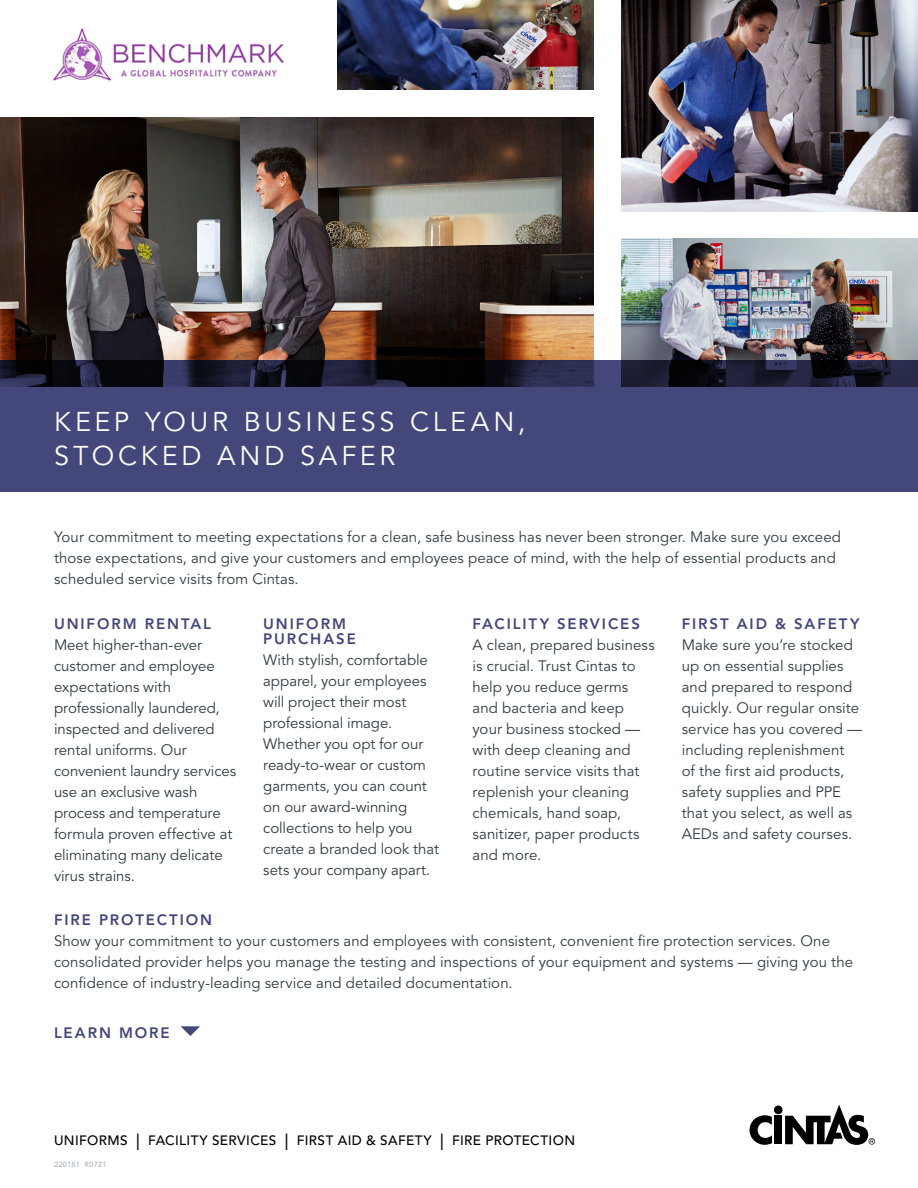
<style>
.page{position:relative;width:918px;height:1188px;background:#fff}
.page>*{position:absolute;margin:0;border:0;box-sizing:border-box;transform-origin:0 0}
.t1{font:27px/34.5px "Avenir LT Std";letter-spacing:.14em;color:#fff}
.t2{font:15px/21px "Avenir LT Std";letter-spacing:.005em;color:#303c42}
.Purple_heads{font:800 15px/15px "Avenir LT Std";letter-spacing:.125em;color:#44477a}
.t3{font:500 13.5px "Avenir LT Std";letter-spacing:.03em;color:#000}
.t4{font:7.5px "Avenir LT Std";letter-spacing:.02em;color:#a1abb2}
.s1{font-size:16.5px}
</style>
<div class="page">
<svg style="left:750px;top:1115px;width:22px;height:30px"></svg>
<div style="left:774px;top:1116px;width:8px;height:28px;background:#000"></div>
<div style="left:774px;top:1106px;width:9px;height:8px;background:#000;border-radius:50%"></div>
<svg style="left:785px;top:1105px;width:90px;height:40px"></svg>
<img style="left:621px;top:0;width:297px;height:212px">
<img style="left:0;top:117px;width:594px;height:243px">
<img style="left:621px;top:238px;width:297px;height:122px">
<img style="left:338px;top:0;width:256px;height:90px">
<svg style="left:0;top:360px;width:918px;height:132px;background:#3a3d69"></svg>
<svg style="left:181px;top:1026px;width:19px;height:10px"></svg>
<img style="left:53px;top:28px;width:231px;height:54px">
<p class="t1" style="left:54px;top:405px;width:473px">KEEP YOUR BUSINESS CLEAN,<br>STOCKED AND SAFER</p>
<p class="t2" style="left:54px;top:526px;width:789px">Your commitment to meeting expectations for a clean, safe business has never been stronger. Make sure you exceed those expectations, and give your customers and employees peace of mind, with the help of essential products and scheduled service visits from Cintas.</p>
<p class="Purple_heads" style="left:54px;top:617px;width:159px">UNIFORM RENTAL</p>
<p class="t2" style="left:54px;top:635px;width:184px">Meet higher-than-ever customer and employee expectations with professionally laundered, inspected and delivered rental uniforms. Our convenient laundry services use an exclusive wash process and temperature formula proven effective at eliminating many delicate virus strains.</p>
<p class="Purple_heads" style="left:263px;top:617px;width:94px">UNIFORM<br>PURCHASE</p>
<p class="t2" style="left:263px;top:650px;width:177px">With stylish, comfortable apparel, your employees will project their most professional image.<br>Whether you opt for our ready-to-wear or custom garments, you can count on our award-winning collections to help you create a branded look that sets your company apart.</p>
<p class="Purple_heads" style="left:472px;top:617px;width:169px">FACILITY SERVICES</p>
<p class="t2" style="left:472px;top:635px;width:184px">A clean, prepared business is crucial. Trust Cintas to help you reduce germs and bacteria and keep your business stocked — with deep cleaning and routine service visits that replenish your cleaning chemicals, hand soap, sanitizer, paper products and more.</p>
<p class="Purple_heads" style="left:682px;top:617px;width:179px">FIRST AID &amp; SAFETY</p>
<p class="t2" style="left:682px;top:635px;width:182px">Make sure you’re stocked up on essential supplies and prepared to respond quickly. Our regular onsite service has you covered — including replenishment<br>of the first aid products, safety supplies and PPE that you select, as well as<br>AEDs and safety courses.</p>
<p class="Purple_heads" style="left:54px;top:913px;width:160px">FIRE PROTECTION</p>
<p class="t2" style="left:54px;top:931px;width:801px">Show your commitment to your customers and employees with consistent, convenient fire protection services. One consolidated provider helps you manage the testing and inspections of your equipment and systems — giving you the confidence of industry-leading service and detailed documentation.</p>
<p class="Purple_heads" style="left:54px;top:1025px;width:117px">LEARN MORE</p>
<p class="t3" style="left:54px;top:1132px;width:523px">UNIFORMS <span class="s1">|</span> FACILITY SERVICES <span class="s1">|</span> FIRST AID &amp; SAFETY <span class="s1">|</span> FIRE PROTECTION</p>
<p class="t4" style="left:54px;top:1160px;width:54px">220181 R0721</p>
</div>
